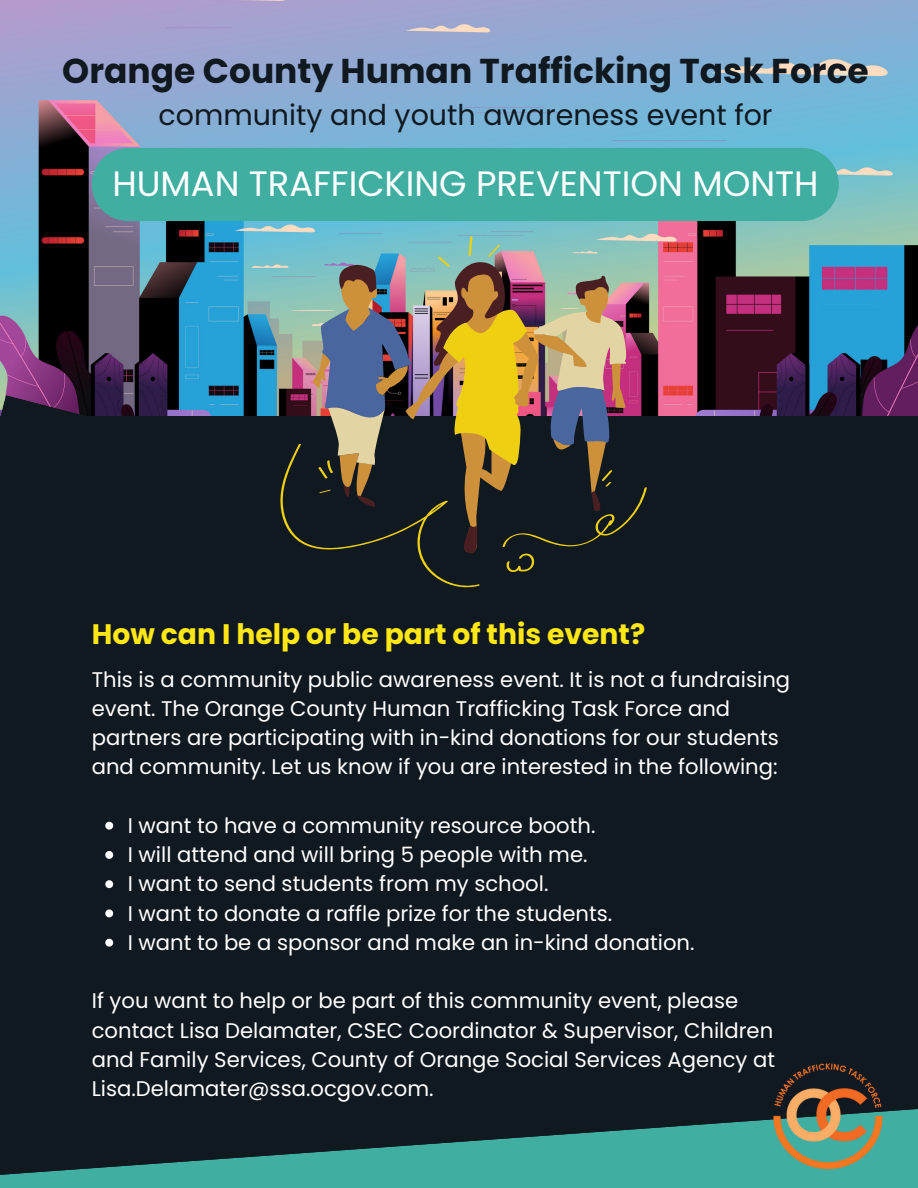
<style>
.page{position:relative;width:918px;height:1188px;background:#101820}
.page>*{position:absolute;margin:0;border:0;box-sizing:border-box;transform-origin:0 0}
.t1{font:35.25px "Poppins";color:#fff}
.t2{font:700 34.5px "Poppins";color:#101820}
.t3{font:28.5px "Poppins";color:#101820}
.t4{font:700 28.2px "Poppins";color:#fee715}
.t5{font:21.15px/29.2px "Poppins";color:#fff}
</style>
<div class="page">
<img style="left:0;top:0;width:918px;height:395px">
<svg style="left:0;top:395px;width:918px;height:193px"></svg>
<svg style="left:0;top:1109px;width:918px;height:79px;fill:#40aea1"></svg>
<div style="left:92px;top:148px;width:747px;height:73px;background:#40aea1;border-radius:36px"></div>
<svg style="left:280px;top:236px;width:367px;height:351px"></svg>
<img style="left:765px;top:1063px;width:129px;height:116px">
<svg style="left:105px;top:822px;width:8px;height:8px"></svg>
<svg style="left:105px;top:851px;width:8px;height:8px"></svg>
<svg style="left:105px;top:880px;width:8px;height:8px"></svg>
<svg style="left:105px;top:909px;width:8px;height:8px"></svg>
<svg style="left:105px;top:939px;width:8px;height:8px"></svg>
<h2 class="t2" style="left:62px;top:47px;width:808px">Orange County Human Trafficking Task Force</h2>
<h3 class="t3" style="left:159px;top:95px;width:616px">community and youth awareness event for</h3>
<h1 class="t1" style="left:112px;top:159px;width:708px">HUMAN TRAFFICKING PREVENTION MONTH</h1>
<h3 class="t4" style="left:92px;top:615px;width:555px">How can I help or be part of this event?</h3>
<p class="t5" style="left:92px;top:665px;width:700px">This is a community public awareness event. It is not a fundraising event. The Orange County Human Trafficking Task Force and partners are participating with in-kind donations for our students and community. Let us know if you are interested in the following:</p>
<p class="t5" style="left:128px;top:811px;width:568px">I want to have a community resource booth.<br>I will attend and will bring 5 people with me.<br>I want to send students from my school.<br>I want to donate a raffle prize for the students.<br>I want to be a sponsor and make an in-kind donation.</p>
<p class="t5" style="left:92px;top:986px;width:685px">If you want to help or be part of this community event, please contact Lisa Delamater, CSEC Coordinator &amp; Supervisor, Children and Family Services, County of Orange Social Services Agency at Lisa.Delamater@ssa.ocgov.com.</p>
</div>
